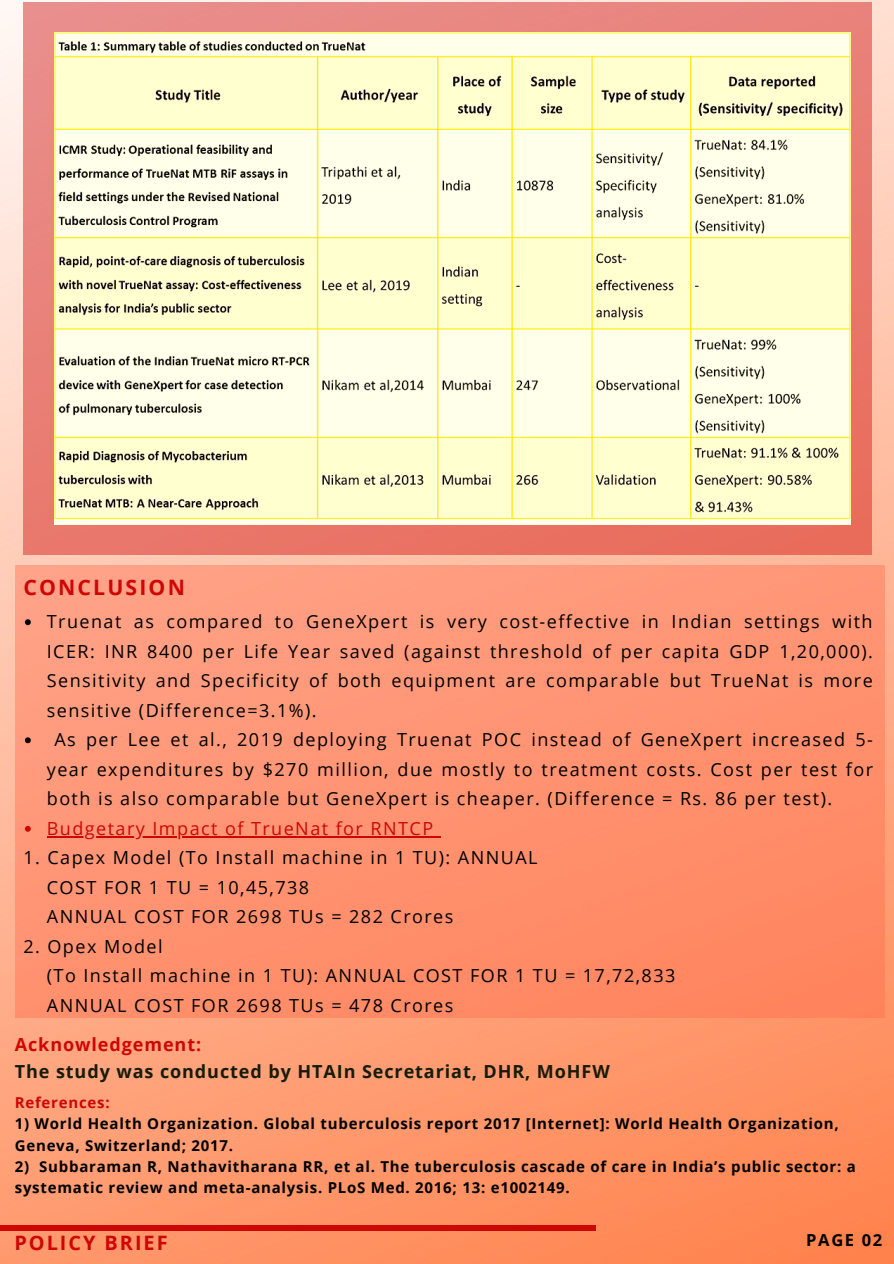
<style>
.page{position:relative;width:894px;height:1264px;background:#fff}
.page>*{position:absolute;margin:0;border:0;box-sizing:border-box;transform-origin:0 0}
.t1{font:700 21.3px "Open Sans";letter-spacing:.1em;color:#cd0606}
.t2{font:700 19.8px "Open Sans";letter-spacing:.1em;color:#cd0606}
.t3{font:18px/29.5px "Open Sans";letter-spacing:.08em;color:#000}
.t4{font:700 18px "Open Sans";letter-spacing:.05em;color:#151c0a}
.t5{font:18px "Open Sans";letter-spacing:.08em;color:#cd0606}
.t6{font:700 18px "Open Sans";letter-spacing:.05em;color:#cd0606}
.t7{font:700 16.5px "Open Sans";letter-spacing:.1em;color:#000}
.t8{font:700 15px/21.5px "Open Sans";letter-spacing:.05em;color:#000}
.t9{font:700 15px "Open Sans";letter-spacing:.05em;color:#cd0606}
</style>
<div class="page">
<img style="left:0;top:0;width:893px;height:1263px">
<div style="left:0;top:1224px;width:596px;height:6px;background:#cd0606"></div>
<div style="left:15px;top:566px;width:869px;height:451px;background:linear-gradient(to right,#ff9a7c,#ff8c68)"></div>
<svg style="left:23px;top:2px;width:848px;height:552px;background:#e98175"></svg>
<svg style="left:25px;top:619px;width:6px;height:6px"></svg>
<svg style="left:25px;top:737px;width:6px;height:6px"></svg>
<svg style="left:25px;top:825px;width:6px;height:6px"></svg>
<hr style="left:47px;top:836px;width:387px;height:1px;background:#cd0606">
<img style="left:55px;top:33px;width:795px;height:491px">
<p class="t1" style="left:23px;top:572px;width:163px">CONCLUSION</p>
<p class="t3" style="left:47px;top:606px;width:826px">Truenat as compared to GeneXpert is very cost-effective in Indian settings with</p>
<p class="t3" style="left:47px;top:636px;width:827px">ICER: INR 8400 per Life Year saved (against threshold of per capita GDP 1,20,000).</p>
<p class="t3" style="left:47px;top:665px;width:827px">Sensitivity and Specificity of both equipment are comparable but TrueNat is more</p>
<p class="t3" style="left:47px;top:695px;width:271px">sensitive (Difference=3.1%).</p>
<p class="t3" style="left:54px;top:724px;width:819px">As per Lee et al., 2019 deploying Truenat POC instead of GeneXpert increased 5-</p>
<p class="t3" style="left:47px;top:754px;width:827px">year expenditures by $270 million, due mostly to treatment costs. Cost per test for</p>
<p class="t3" style="left:47px;top:783px;width:786px">both is also comparable but GeneXpert is cheaper. (Difference = Rs. 86 per test).</p>
<p class="t5" style="left:47px;top:815px;width:388px">Budgetary Impact of TrueNat for RNTCP</p>
<p class="t3" style="left:47px;top:842px;width:492px;text-indent:-23px">1. Capex Model (To Install machine in 1 TU): ANNUAL<br>COST FOR 1 TU = 10,45,738<br>ANNUAL COST FOR 2698 TUs = 282 Crores</p>
<p class="t3" style="left:47px;top:931px;width:630px;text-indent:-23px">2. Opex Model<br>(To Install machine in 1 TU): ANNUAL COST FOR 1 TU = 17,72,833<br>ANNUAL COST FOR 2698 TUs = 478 Crores</p>
<p class="t6" style="left:15px;top:1031px;width:188px">Acknowledgement:</p>
<p class="t4" style="left:15px;top:1058px;width:596px">The study was conducted by HTAIn Secretariat, DHR, MoHFW</p>
<p class="t9" style="left:15px;top:1091px;width:96px">References:</p>
<p class="t8" style="left:15px;top:1112px;width:825px">1) World Health Organization. Global tuberculosis report 2017 [Internet]: World Health Organization,<br>Geneva, Switzerland; 2017.</p>
<p class="t8" style="left:15px;top:1155px;width:842px">2) Subbaraman R, Nathavitharana RR, et al. The tuberculosis cascade of care in India’s public sector: a systematic review and meta-analysis. PLoS Med. 2016; 13: e1002149.</p>
<p class="t2" style="left:14px;top:1228px;width:155px">POLICY BRIEF</p>
<p class="t7" style="left:806px;top:1228px;width:78px">PAGE 02</p>
</div>
